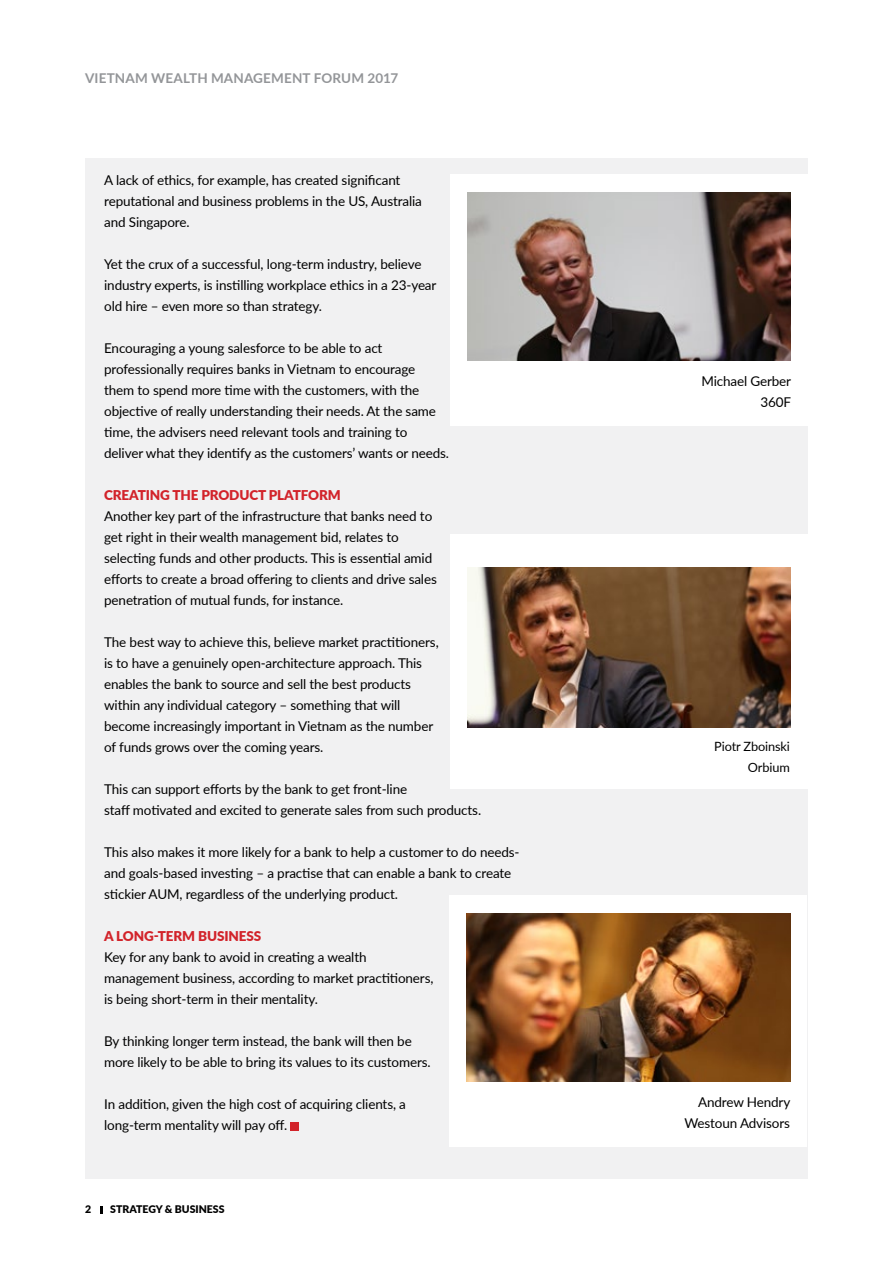
<style>
.page{position:relative;width:893px;height:1263px;background:#fff}
.page>*{position:absolute;margin:0;border:0;box-sizing:border-box;transform-origin:0 0}
.t1{font:13.5px/21px "Lato";letter-spacing:-.01em;color:#000}
.t2{font:900 13.5px "Lato";letter-spacing:-.01em;color:#d2232a}
.t3{font:700 13.5px "Lato";letter-spacing:.01em;color:#939598}
.t4{font:12.75px/21px "Lato";letter-spacing:-.01em;color:#000;text-align:right}
.t5{font:900 10.5px "Lato";color:#000}
</style>
<div class="page">
<svg style="left:101px;top:1206px;width:2px;height:7px"></svg>
<div style="left:86px;top:158px;width:722px;height:1021px;background:#f1f1f2"></div>
<div style="left:291px;top:1122px;width:8px;height:8px;background:#d2232a"></div>
<div style="left:451px;top:174px;width:357px;height:203px;background:#fff"></div>
<img style="left:468px;top:193px;width:323px;height:168px">
<div style="left:451px;top:367px;width:357px;height:59px;background:#fff"></div>
<div style="left:450px;top:895px;width:357px;height:202px;background:#fff"></div>
<img style="left:467px;top:913px;width:323px;height:168px">
<div style="left:450px;top:1088px;width:357px;height:59px;background:#fff"></div>
<div style="left:451px;top:535px;width:357px;height:202px;background:#fff"></div>
<img style="left:468px;top:568px;width:323px;height:160px">
<div style="left:451px;top:729px;width:357px;height:60px;background:#fff"></div>
<p class="t3" style="left:85px;top:68px;width:315px">VIETNAM WEALTH MANAGEMENT FORUM 2017</p>
<p class="t1" style="left:104px;top:169px;width:319px">A lack of ethics, for example, has created significant reputational and business problems in the US, Australia and Singapore.</p>
<p class="t1" style="left:104px;top:253px;width:334px">Yet the crux of a successful, long-term industry, believe industry experts, is instilling workplace ethics in a 23-year old hire – even more so than strategy.</p>
<p class="t1" style="left:104px;top:337px;width:346px">Encouraging a young salesforce to be able to act professionally requires banks in Vietnam to encourage<br>them to spend more time with the customers, with the objective of really understanding their needs. At the same time, the advisers need relevant tools and training to deliver what they identify as the customers’ wants or needs.</p>
<p class="t2" style="left:104px;top:485px;width:238px">CREATING THE PRODUCT PLATFORM</p>
<p class="t1" style="left:104px;top:505px;width:334px">Another key part of the infrastructure that banks need to get right in their wealth management bid, relates to selecting funds and other products. This is essential amid efforts to create a broad offering to clients and drive sales penetration of mutual funds, for instance.</p>
<p class="t1" style="left:104px;top:631px;width:336px">The best way to achieve this, believe market practitioners, is to have a genuinely open-architecture approach. This enables the bank to source and sell the best products within any individual category – something that will become increasingly important in Vietnam as the number of funds grows over the coming years.</p>
<p class="t1" style="left:104px;top:778px;width:378px">This can support efforts by the bank to get front-line<br>staff motivated and excited to generate sales from such products.</p>
<p class="t1" style="left:104px;top:841px;width:417px">This also makes it more likely for a bank to help a customer to do needs&shy;and goals-based investing – a practise that can enable a bank to create stickier AUM, regardless of the underlying product.</p>
<p class="t2" style="left:104px;top:926px;width:158px">A LONG-TERM BUSINESS</p>
<p class="t1" style="left:104px;top:946px;width:331px">Key for any bank to avoid in creating a wealth management business, according to market practitioners, is being short-term in their mentality.</p>
<p class="t1" style="left:104px;top:1030px;width:328px">By thinking longer term instead, the bank will then be more likely to be able to bring its values to its customers.</p>
<p class="t1" style="left:104px;top:1093px;width:303px">In addition, given the high cost of acquiring clients, a long-term mentality will pay off.</p>
<p class="t5" style="left:85px;top:1201px;width:8px">2</p>
<p class="t5" style="left:110px;top:1201px;width:116px">STRATEGY &amp; BUSINESS</p>
<p class="t1" style="left:701px;top:370px;width:91px;text-align:right">Michael Gerber<br>360F</p>
<p class="t4" style="left:714px;top:735px;width:77px">Piotr Zboinski<br>Orbium</p>
<p class="t1" style="left:684px;top:1090px;width:107px;text-align:right">Andrew Hendry<br>Westoun Advisors</p>
</div>
